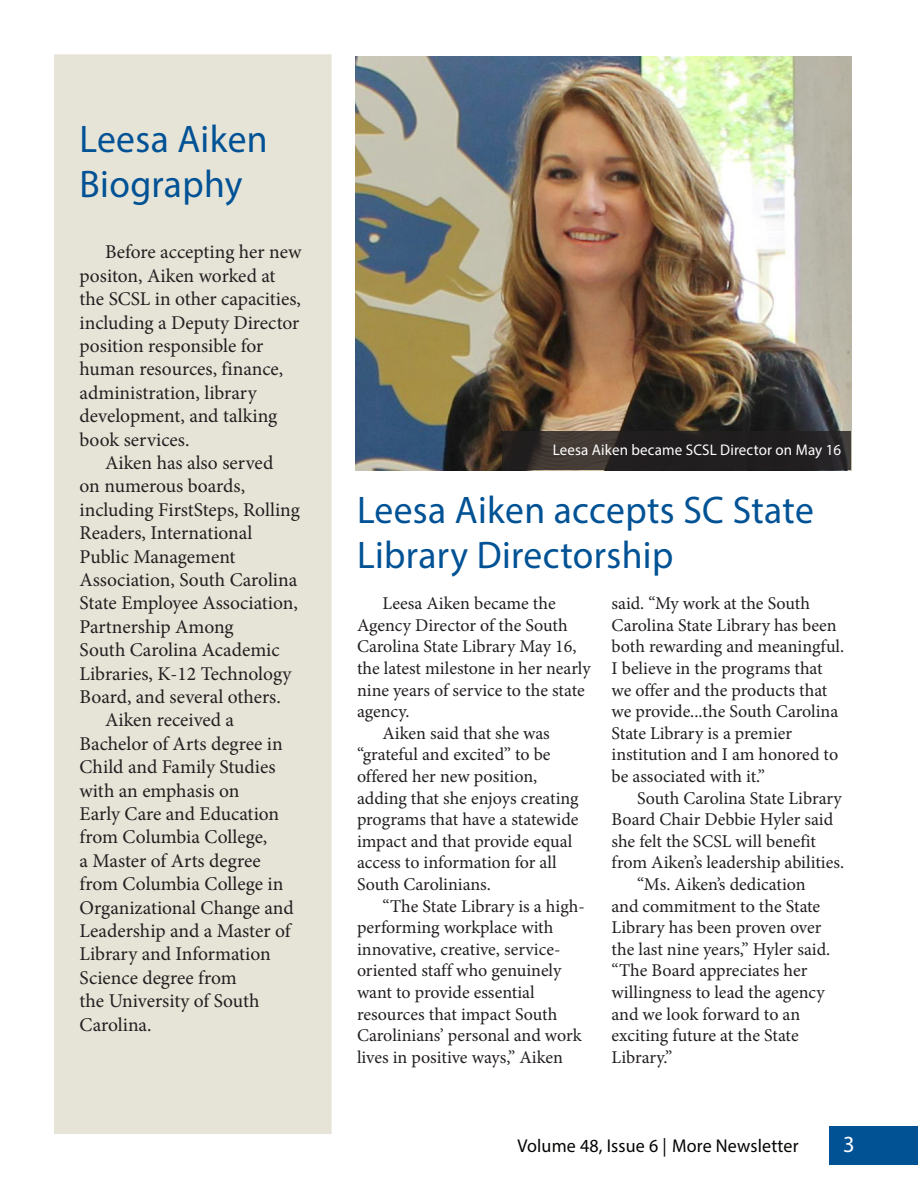
<style>
.page{position:relative;width:918px;height:1188px;background:#fff}
.page>*{position:absolute;margin:0;border:0;box-sizing:border-box;transform-origin:0 0}
.Headings__blue_text{font:38.7px/45px "Myriad Pro";letter-spacing:.01em;color:#005295}
.Page_Numbers{font:23.1px "Myriad Pro";color:#fff}
.t1{font:19.5px/23.4px "Minion Pro";color:#231f20}
.Footer_Title{font:18.6px "Myriad Pro";letter-spacing:.01em;color:#040503}
.t2{font:18px/21.6px "Minion Pro";letter-spacing:-.005em;color:#231f20}
.Caption__white_text{font:15.45px "Myriad Pro";letter-spacing:.01em;color:#fff}
</style>
<div class="page">
<div style="left:830px;top:1126px;width:88px;height:39px;background:#005295"></div>
<img style="left:356px;top:56px;width:495px;height:414px">
<svg style="left:502px;top:432px;width:349px;height:38px;background:#2a2525"></svg>
<div style="left:54px;top:54px;width:278px;height:1080px;background:#e6e3d7;border:2px solid #ccc5ac"></div>
<p class="Headings__blue_text" style="left:80px;top:116px;width:190px">Leesa Aiken</p>
<p class="Headings__blue_text" style="left:80px;top:161px;width:164px">Biography</p>
<p class="t1" style="left:80px;top:241px;width:223px;text-indent:26px">Before accepting her new positon, Aiken worked at the SCSL in other capacities, including a Deputy Director position responsible for human resources, finance, administration, library development, and talking book services.</p>
<p class="t1" style="left:80px;top:451px;width:222px;text-indent:26px">Aiken has also served<br>on numerous boards, including FirstSteps, Rolling<br>Readers, International<br>Public Management<br>Association, South Carolina<br>State Employee Association,<br>Partnership Among<br>South Carolina Academic<br>Libraries, K-12 Technology<br>Board, and several others.</p>
<p class="t1" style="left:80px;top:709px;width:216px;text-indent:26px">Aiken received a<br>Bachelor of Arts degree in<br>Child and Family Studies with an emphasis on<br>Early Care and Education from Columbia College,<br>a Master of Arts degree from Columbia College in<br>Organizational Change and<br>Leadership and a Master of<br>Library and Information<br>Science degree from<br>the University of South<br>Carolina.</p>
<p class="Caption__white_text" style="left:553px;top:440px;width:290px">Leesa Aiken became SCSL Director on May 16</p>
<p class="Headings__blue_text" style="left:357px;top:487px;width:458px">Leesa Aiken accepts SC State<br>Library Directorship</p>
<p class="t2" style="left:357px;top:593px;width:235px;text-indent:26px">Leesa Aiken became the<br>Agency Director of the South<br>Carolina State Library May 16, the latest milestone in her nearly nine years of service to the state agency.</p>
<p class="t2" style="left:357px;top:722px;width:223px;text-indent:26px">Aiken said that she was “grateful and excited” to be offered her new position, adding that she enjoys creating programs that have a statewide impact and that provide equal access to information for all<br>South Carolinians.</p>
<p class="t2" style="left:357px;top:895px;width:229px;text-indent:26px">“The State Library is a high&shy;performing workplace with innovative, creative, service&shy;oriented staff who genuinely want to provide essential resources that impact South<br>Carolinians’ personal and work lives in positive ways,” Aiken</p>
<p class="t2" style="left:612px;top:593px;width:234px">said. “My work at the South<br>Carolina State Library has been both rewarding and meaningful.<br>I believe in the programs that we offer and the products that we provide...the South Carolina<br>State Library is a premier institution and I am honored to be associated with it.”</p>
<p class="t2" style="left:612px;top:787px;width:234px;text-indent:26px">South Carolina State Library<br>Board Chair Debbie Hyler said she felt the SCSL will benefit from Aiken’s leadership abilities.</p>
<p class="t2" style="left:612px;top:874px;width:220px;text-indent:26px">“Ms. Aiken’s dedication and commitment to the State<br>Library has been proven over the last nine years,” Hyler said. “The Board appreciates her willingness to lead the agency and we look forward to an exciting future at the State<br>Library.”</p>
<p class="Footer_Title" style="left:517px;top:1134px;width:283px">Volume 48, Issue 6 | More Newsletter</p>
<p class="Page_Numbers" style="left:843px;top:1130px;width:13px">3</p>
</div>
